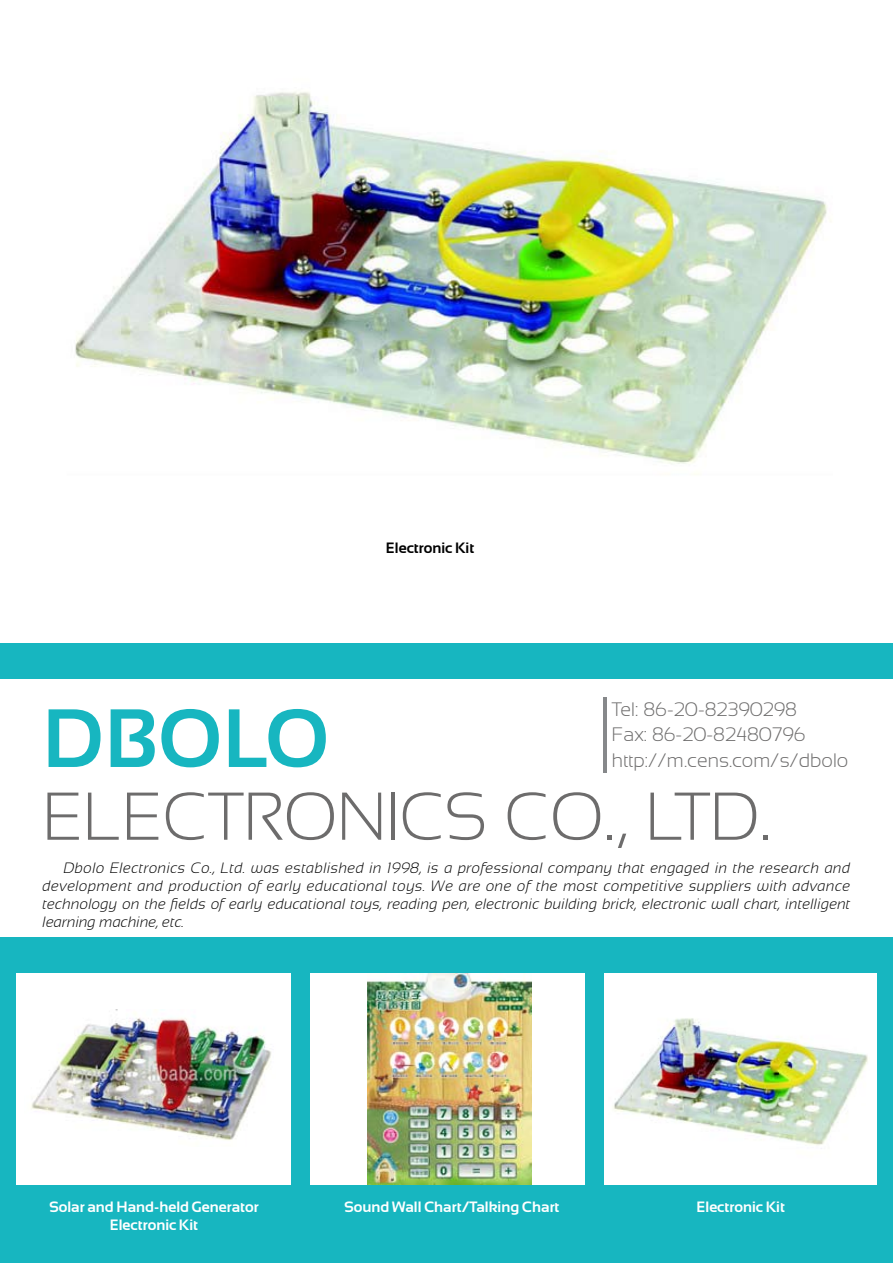
<style>
.page{position:relative;width:893px;height:1263px;background:#fff}
.page>*{position:absolute;margin:0;border:0;box-sizing:border-box;transform-origin:0 0}
.t1{font:700 82.5px "Sansation";color:#17b6c0}
.t2{font:300 67.5px "Sansation";color:#6d6c6c}
.t3{font:300 19.5px/25.5px "Sansation";color:#6d6c6c}
.t4{font:italic 300 15px/18px "Sansation";letter-spacing:.005em;color:#000;text-align:justify}
.t5{font:700 15px/17.2px "Sansation";color:#fff;text-align:center}
.t6{font:700 15px "Sansation";color:#000}
</style>
<div class="page">
<div style="left:0;top:643px;width:893px;height:620px;background:#17b6c0"></div>
<div style="left:0;top:679px;width:893px;height:258px;background:#fff"></div>
<div style="left:17px;top:973px;width:274px;height:212px;background:#fff"></div>
<div style="left:310px;top:973px;width:274px;height:212px;background:#fff"></div>
<div style="left:604px;top:973px;width:272px;height:212px;background:#fff"></div>
<hr style="left:604px;top:697px;width:3px;height:76px;background:#86888a">
<img style="left:75px;top:91px;width:756px;height:384px">
<img style="left:613px;top:1018px;width:255px;height:127px">
<img style="left:31px;top:1010px;width:240px;height:130px">
<img style="left:368px;top:973px;width:163px;height:212px">
<p class="t6" style="left:386px;top:539px;width:90px">Electronic Kit</p>
<h3 class="t3" style="left:612px;top:696px;width:238px">Tel: 86-20-82390298<br>Fax: 86-20-82480796 http://m.cens.com/s/dbolo</h3>
<h1 class="t1" style="left:43px;top:692px;width:289px">Dbolo</h1>
<h2 class="t2" style="left:43px;top:779px;width:729px">Electronics Co., Ltd.</h2>
<p class="t4" style="left:43px;top:859px;width:809px;text-indent:21px">Dbolo Electronics Co., Ltd. was established in 1998, is a professional company that engaged in the research and development and production of early educational toys. We are one of the most competitive suppliers with advance technology on the fields of early educational toys, reading pen, electronic building brick, electronic wall chart, intelligent learning machine, etc.</p>
<p class="t5" style="left:49px;top:1198px;width:211px">Solar and Hand-held Generator<br>Electronic Kit</p>
<p class="t5" style="left:344px;top:1198px;width:217px">Sound Wall Chart/Talking Chart</p>
<p class="t5" style="left:696px;top:1198px;width:90px">Electronic Kit</p>
</div>
